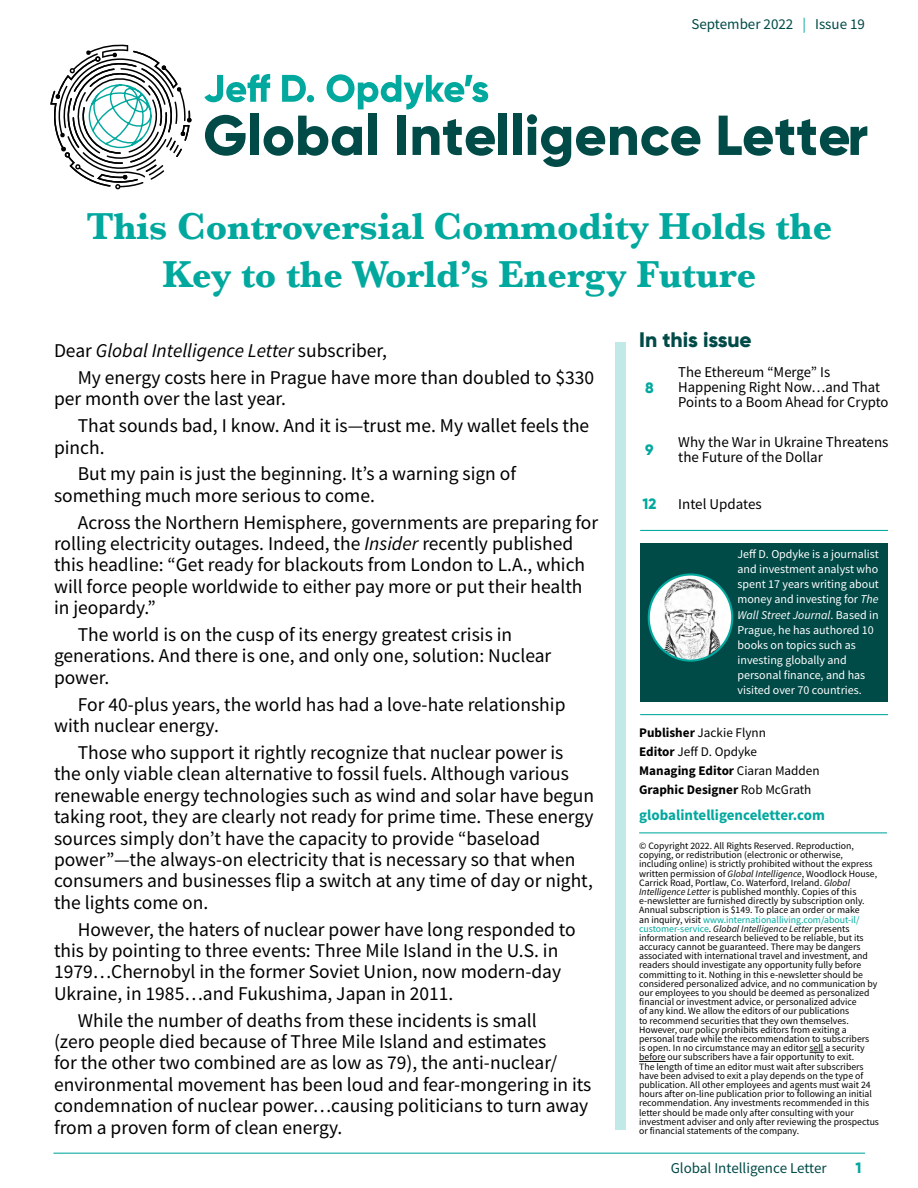
<style>
.page{position:relative;width:918px;height:1188px;background:#fff}
.page>*{position:absolute;margin:0;border:0;box-sizing:border-box;transform-origin:0 0}
.t1{font:800 56.25px "Gilroy";color:#004a47}
.t2{font:700 39px/48px "Baskerville";color:#00a89e;text-align:center}
.t3{font:800 21px "Gilroy";letter-spacing:-.005em;color:#004a47}
.t4{font:19.5px/21.5px "Source Sans Pro";color:#000}
.t5{font:15px/15px "Source Sans Pro";color:#000}
.t6{font:15px "Source Sans Pro";color:#004a47}
.t7{font:700 15px "Source Sans Pro";color:#00a89e}
.t8{font:800 15px "Gilroy";color:#00a89e}
.t9{font:13.2px/18.9px "Source Sans Pro";color:#000}
.t10{font:12px/15.1px "Source Sans Pro";color:#fff}
.t11{font:9.75px/9.1px "Source Sans Pro";color:#000}
.s1{color:#00a89e}
.s2{font-style:italic}
.s3{font-weight:700}
</style>
<div class="page">
<hr style="left:53px;top:1153px;width:812px;height:1px;background:#00a89e">
<div style="left:615px;top:343px;width:11px;height:787px;background:#c0e9e7"></div>
<div style="left:640px;top:543px;width:248px;height:159px;background:#004a47"></div>
<img style="left:650px;top:576px;width:82px;height:85px">
<div style="left:648px;top:573px;width:85px;height:89px;border:2px solid #00a89e;border-radius:50%"></div>
<svg style="left:810px;top:1052px;width:13px;height:1px"></svg>
<svg style="left:639px;top:1061px;width:27px;height:1px"></svg>
<hr style="left:640px;top:530px;width:248px;height:1px;background:#00a89e">
<hr style="left:640px;top:714px;width:248px;height:1px;background:#00a89e">
<hr style="left:639px;top:832px;width:248px;height:1px;background:#00a89e">
<svg style="left:204px;top:74px;width:66px;height:28px"></svg>
<svg style="left:282px;top:75px;width:24px;height:27px"></svg>
<div style="left:307px;top:95px;width:7px;height:7px;background:#00a89e;border-radius:50%"></div>
<svg style="left:327px;top:74px;width:161px;height:36px"></svg>
<svg style="left:50px;top:44px;width:142px;height:146px"></svg>
<p class="t6" style="left:691px;top:15px;width:175px">September 2022 <span class="s1">|</span> Issue 19</p>
<h1 class="t1" style="left:203px;top:100px;width:666px">Global Intelligence Letter</h1>
<h2 class="t2" style="left:86px;top:203px;width:748px">This Controversial Commodity Holds the<br>Key to the World’s Energy Future</h2>
<p class="t4" style="left:78px;top:337px;width:518px;line-height:26.8px;text-indent:-24px">Dear <span class="s2">Global Intelligence Letter</span> subscriber,<br>My energy costs here in Prague have more than doubled to $330</p>
<p class="t4" style="left:78px;top:385px;width:513px;line-height:26.8px;text-indent:-24px">per month over the last year.<br>That sounds bad, I know. And it is—trust me. My wallet feels the</p>
<p class="t4" style="left:78px;top:434px;width:440px;line-height:26.8px;text-indent:-24px">pinch.<br>But my pain is just the beginning. It’s a warning sign of</p>
<p class="t4" style="left:78px;top:482px;width:522px;line-height:26.8px;text-indent:-24px">something much more serious to come.<br>Across the Northern Hemisphere, governments are preparing for</p>
<p class="t4" style="left:54px;top:533px;width:533px">rolling electricity outages. Indeed, the <span class="s2">Insider</span> recently published this headline: “Get ready for blackouts from London to L.A., which will force people worldwide to either pay more or put their health in jeopardy.”</p>
<p class="t4" style="left:54px;top:624px;width:499px;text-indent:24px">The world is on the cusp of its energy greatest crisis in generations. And there is one, and only one, solution: Nuclear power.</p>
<p class="t4" style="left:54px;top:693px;width:513px;text-indent:24px">For 40-plus years, the world has had a love-hate relationship with nuclear energy.</p>
<p class="t4" style="left:54px;top:742px;width:542px;text-indent:24px">Those who support it rightly recognize that nuclear power is the only viable clean alternative to fossil fuels. Although various renewable energy technologies such as wind and solar have begun taking root, they are clearly not ready for prime time. These energy sources simply don’t have the capacity to provide “baseload power”—the always-on electricity that is necessary so that when consumers and businesses flip a switch at any time of day or night, the lights come on.</p>
<p class="t4" style="left:54px;top:918px;width:523px;text-indent:24px">However, the haters of nuclear power have long responded to this by pointing to three events: Three Mile Island in the U.S. in 1979…Chernobyl in the former Soviet Union, now modern-day Ukraine, in 1985…and Fukushima, Japan in 2011.</p>
<p class="t4" style="left:54px;top:1009px;width:539px;text-indent:24px">While the number of deaths from these incidents is small<br>(zero people died because of Three Mile Island and estimates<br>for the other two combined are as low as 79), the anti-nuclear/ environmental movement has been loud and fear-mongering in its condemnation of nuclear power…causing politicians to turn away from a proven form of clean energy.</p>
<p class="t3" style="left:639px;top:327px;width:114px">In this issue</p>
<p class="t8" style="left:645px;top:378px;width:10px">8</p>
<p class="t5" style="left:678px;top:365px;width:212px">The Ethereum “Merge” Is<br>Happening Right Now…and That<br>Points to a Boom Ahead for Crypto</p>
<p class="t8" style="left:645px;top:440px;width:10px">9</p>
<p class="t5" style="left:678px;top:434px;width:212px">Why the War in Ukraine Threatens the Future of the Dollar</p>
<p class="t8" style="left:642px;top:494px;width:16px">12</p>
<p class="t5" style="left:678px;top:496px;width:85px">Intel Updates</p>
<p class="t10" style="left:738px;top:547px;width:143px">Jeff D. Opdyke is a journalist and investment analyst who spent 17 years writing about money and investing for <span class="s2">The<br>Wall Street Journal</span>. Based in<br>Prague, he has authored 10 books on topics such as investing globally and personal finance, and has visited over 70 countries.</p>
<p class="t9" style="left:639px;top:723px;width:182px"><span class="s3">Publisher</span> Jackie Flynn<br><span class="s3">Editor</span> Jeff D. Opdyke<br><span class="s3">Managing Editor</span> Ciaran Madden<br><span class="s3">Graphic Designer</span> Rob McGrath</p>
<p class="t7" style="left:639px;top:805px;width:187px">globalintelligenceletter.com</p>
<p class="t11" style="left:639px;top:841px;width:241px">© Copyright 2022. All Rights Reserved. Reproduction, copying, or redistribution (electronic or otherwise, including online) is strictly prohibited without the express written permission of <span class="s2">Global Intelligence</span>, Woodlock House, Carrick Road, Portlaw, Co. Waterford, Ireland. <span class="s2">Global Intelligence Letter</span> is published monthly. Copies of this e-newsletter are furnished directly by subscription only.<br>Annual subscription is $149. To place an order or make<br>an inquiry, visit <span class="s1">www.internationalliving.com/about-il/ customer-service</span>. <span class="s2">Global Intelligence Letter</span> presents information and research believed to be reliable, but its accuracy cannot be guaranteed. There may be dangers associated with international travel and investment, and readers should investigate any opportunity fully before committing to it. Nothing in this e-newsletter should be considered personalized advice, and no communication by our employees to you should be deemed as personalized financial or investment advice, or personalized advice<br>of any kind. We allow the editors of our publications<br>to recommend securities that they own themselves.<br>However, our policy prohibits editors from exiting a personal trade while the recommendation to subscribers<br>is open. In no circumstance may an editor sell a security before our subscribers have a fair opportunity to exit.<br>The length of time an editor must wait after subscribers have been advised to exit a play depends on the type of publication. All other employees and agents must wait 24 hours after on-line publication prior to following an initial recommendation. Any investments recommended in this letter should be made only after consulting with your investment adviser and only after reviewing the prospectus or financial statements of the company.</p>
<p class="t6" style="left:671px;top:1158px;width:158px">Global Intelligence Letter</p>
<p class="t8" style="left:855px;top:1159px;width:8px">1</p>
</div>
